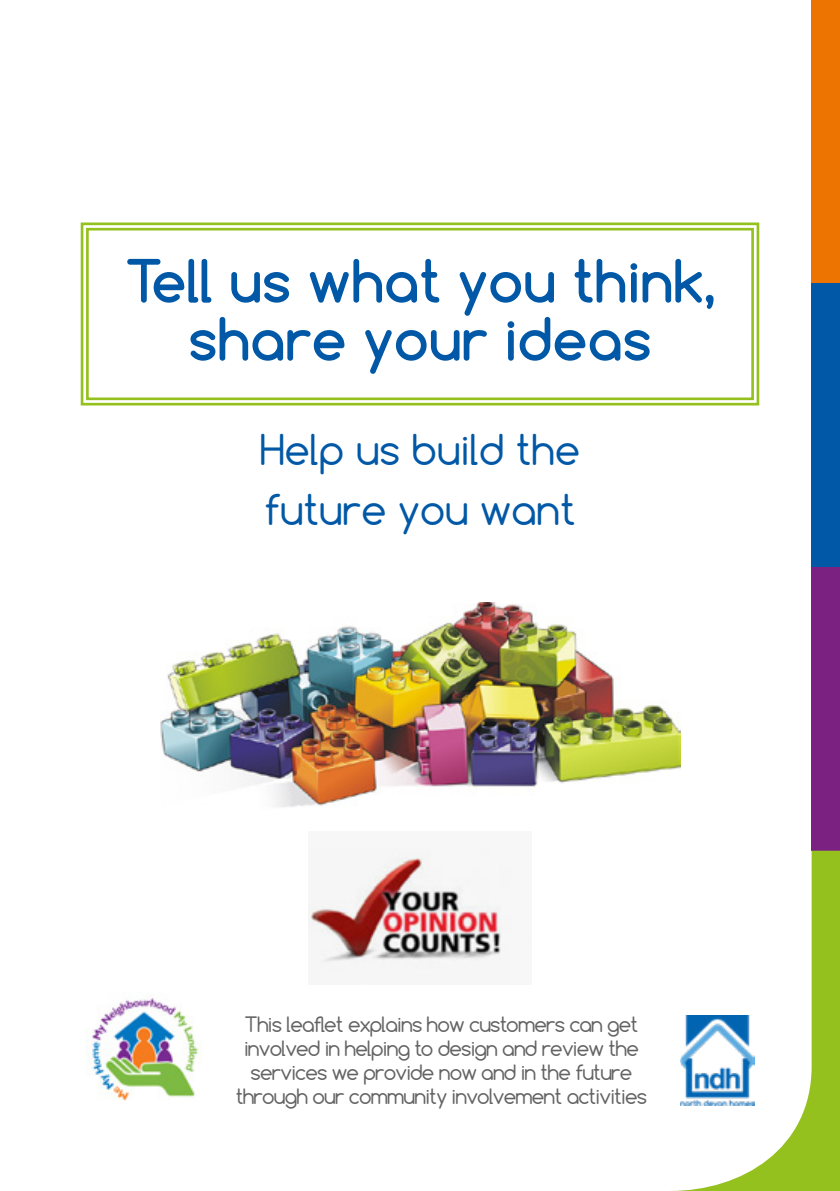
<style>
.page{position:relative;width:840px;height:1191px;background:#fff}
.page>*{position:absolute;margin:0;border:0;box-sizing:border-box;transform-origin:0 0}
.t1{font:700 56px/58px "Comfortaa";color:#0058a6;text-align:center}
.t2{font:40px/60px "Comfortaa";color:#0058a6}
.t3{font:20px/24px "Comfortaa";letter-spacing:-.04em;color:#646363;text-align:center}
</style>
<div class="page">
<div style="left:811px;top:0;width:28px;height:283px;background:#ee7402"></div>
<div style="left:811px;top:283px;width:28px;height:284px;background:#0058a6"></div>
<div style="left:811px;top:567px;width:28px;height:283px;background:#7a2182"></div>
<svg style="left:673px;top:850px;width:166px;height:341px"></svg>
<img style="left:85px;top:995px;width:114px;height:106px">
<img style="left:680px;top:1015px;width:74px;height:91px">
<svg style="left:80px;top:222px;width:680px;height:184px"></svg>
<div style="left:86px;top:228px;width:667px;height:172px;border:3px solid #95c11f"></div>
<img style="left:160px;top:602px;width:520px;height:205px">
<img style="left:309px;top:852px;width:193px;height:116px">
<h1 class="t1" style="left:125px;top:252px;width:591px">Tell us what you think, share your ideas</h1>
<h2 class="t2" style="left:260px;top:419px;width:321px">Help us build the future you want</h2>
<p class="t3" style="left:235px;top:1012px;width:413px">This leaflet explains how customers can get involved in helping to design and review the services we provide now and in the future through our community involvement activities</p>
</div>
